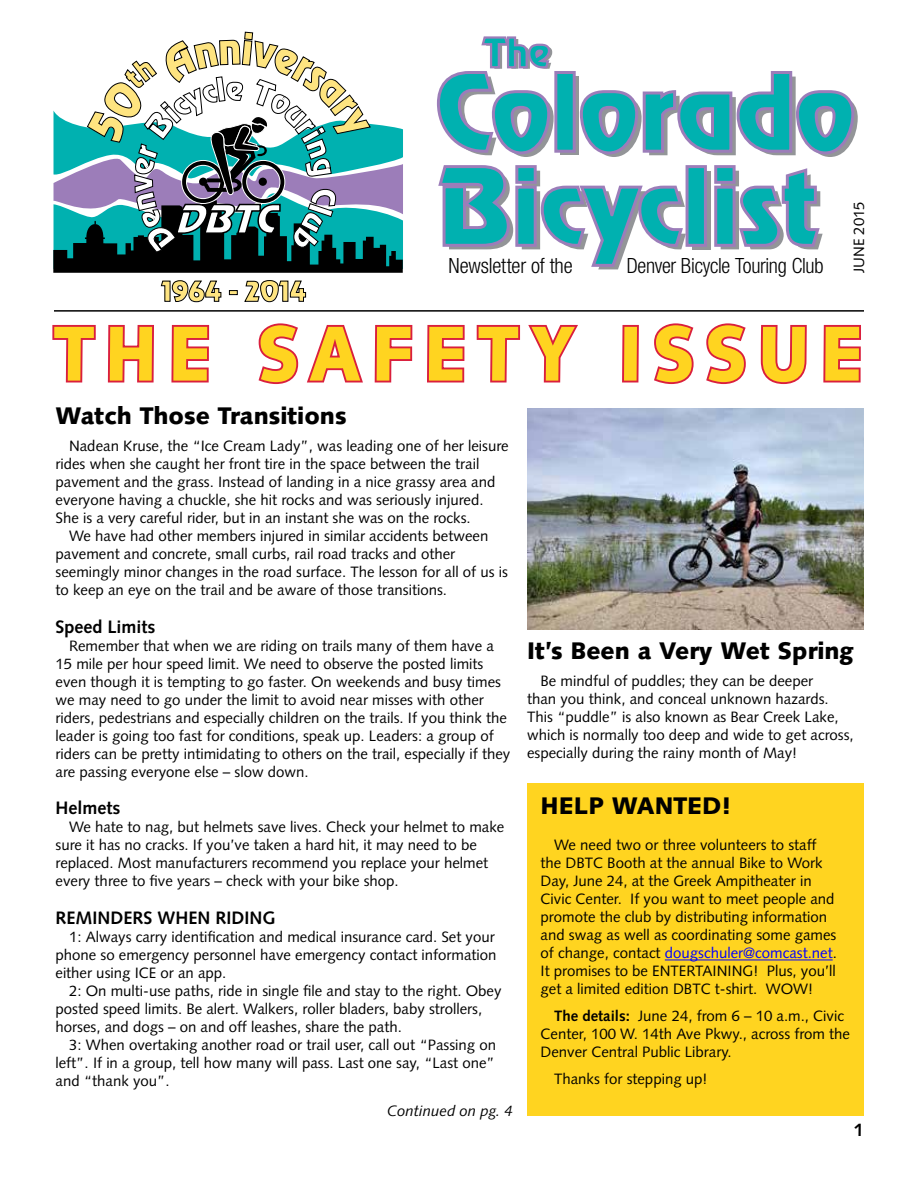
<style>
.page{position:relative;width:918px;height:1188px;background:#fff}
.page>*{position:absolute;margin:0;border:0;box-sizing:border-box;transform-origin:0 0}
.t1{font:900 77.7px "Syntax";letter-spacing:.15em;color:#ffd420;scale:.9 1}
.t2{font:100 30px "Revue";color:#fee480}
.t3{font:900 24px "Syntax";color:#000}
.t4{font:300 condensed 21px "Helvetica Neue";letter-spacing:-.01em;color:#000}
.t5{font:700 18px "Syntax";color:#000}
.t6{font:15px/18px "Syntax";color:#000}
.t7{font:italic 15px "Syntax";color:#000}
.s1{color:#00f}
.s2{font-weight:700}
</style>
<div class="page">
<div style="left:692px;top:171px;width:18px;height:78px;background:#939598"></div>
<svg style="left:438px;top:165px;width:248px;height:104px"></svg>
<div style="left:686px;top:165px;width:21px;height:82px;background:#00b1b0;border:3px solid #9c7db9"></div>
<svg style="left:714px;top:165px;width:109px;height:84px"></svg>
<div style="left:561px;top:77px;width:18px;height:78px;background:#939598"></div>
<div style="left:554px;top:71px;width:22px;height:82px;background:#00b1b0;border:3px solid #9c7db9"></div>
<svg style="left:578px;top:71px;width:280px;height:86px"></svg>
<svg style="left:436px;top:36px;width:118px;height:121px"></svg>
<hr style="left:54px;top:310px;width:810px;height:2px;background:#000">
<img style="left:527px;top:408px;width:337px;height:222px">
<svg style="left:52px;top:324px;width:44px;height:59px"></svg>
<svg style="left:107px;top:324px;width:47px;height:59px"></svg>
<svg style="left:171px;top:324px;width:39px;height:59px"></svg>
<svg style="left:258px;top:323px;width:105px;height:61px"></svg>
<svg style="left:374px;top:324px;width:39px;height:59px"></svg>
<svg style="left:427px;top:324px;width:38px;height:59px"></svg>
<svg style="left:476px;top:324px;width:102px;height:59px"></svg>
<div style="left:622px;top:325px;width:17px;height:58px;border:4px solid #da1f3d"></div>
<svg style="left:654px;top:323px;width:40px;height:62px"></svg>
<svg style="left:706px;top:323px;width:40px;height:62px"></svg>
<svg style="left:760px;top:324px;width:47px;height:61px"></svg>
<svg style="left:823px;top:324px;width:38px;height:59px"></svg>
<div style="left:527px;top:783px;width:337px;height:333px;background:#ffd420"></div>
<hr style="left:665px;top:960px;width:168px;height:1px;background:#00f">
<svg style="left:53px;top:31px;width:350px;height:271px"></svg>
<h2 class="t2" style="left:162px;top:279px;width:145px">1964 - 2014</h2>
<h3 class="t4" style="left:448px;top:253px;width:126px">Newsletter of the</h3>
<h3 class="t4" style="left:627px;top:253px;width:198px">Denver Bicycle Touring Club</h3>
<p class="t6" style="left:850px;top:273px;width:73px;rotate:-90deg">JUNE 2015</p>
<h1 class="t1" style="left:54px;top:308px;width:901px">THE SAFETY ISSUE</h1>
<h3 class="t3" style="left:56px;top:402px;width:293px">Watch Those Transitions</h3>
<p class="t6" style="left:56px;top:437px;width:455px;text-indent:14px">Nadean Kruse, the “Ice Cream Lady”, was leading one of her leisure rides when she caught her front tire in the space between the trail pavement and the grass. Instead of landing in a nice grassy area and everyone having a chuckle, she hit rocks and was seriously injured.<br>She is a very careful rider, but in an instant she was on the rocks.</p>
<p class="t6" style="left:56px;top:527px;width:454px;text-indent:14px">We have had other members injured in similar accidents between pavement and concrete, small curbs, rail road tracks and other seemingly minor changes in the road surface. The lesson for all of us is to keep an eye on the trail and be aware of those transitions.</p>
<p class="t5" style="left:56px;top:616px;width:101px">Speed Limits</p>
<p class="t6" style="left:56px;top:637px;width:456px;text-indent:14px">Remember that when we are riding on trails many of them have a 15 mile per hour speed limit. We need to observe the posted limits even though it is tempting to go faster. On weekends and busy times we may need to go under the limit to avoid near misses with other riders, pedestrians and especially children on the trails. If you think the leader is going too fast for conditions, speak up. Leaders: a group of riders can be pretty intimidating to others on the trail, especially if they are passing everyone else – slow down.</p>
<p class="t5" style="left:56px;top:798px;width:66px">Helmets</p>
<p class="t6" style="left:56px;top:818px;width:450px;text-indent:14px">We hate to nag, but helmets save lives. Check your helmet to make sure it has no cracks. If you’ve taken a hard hit, it may need to be replaced. Most manufacturers recommend you replace your helmet every three to five years – check with your bike shop.</p>
<p class="t5" style="left:56px;top:907px;width:221px">REMINDERS WHEN RIDING</p>
<p class="t6" style="left:56px;top:928px;width:443px;text-align:justify;text-indent:14px">1: Always carry identification and medical insurance card. Set your phone so emergency personnel have emergency contact information either using ICE or an app.</p>
<p class="t6" style="left:56px;top:982px;width:448px;text-indent:14px">2: On multi-use paths, ride in single file and stay to the right. Obey posted speed limits. Be alert. Walkers, roller bladers, baby strollers, horses, and dogs – on and off leashes, share the path.</p>
<p class="t6" style="left:56px;top:1036px;width:442px;text-align:justify;text-indent:14px">3: When overtaking another road or trail user, call out “Passing on left”. If in a group, tell how many will pass. Last one say, “Last one” and “thank you”.</p>
<p class="t7" style="left:387px;top:1102px;width:127px">Continued on pg. 4</p>
<h3 class="t3" style="left:527px;top:636px;width:328px">It’s Been a Very Wet Spring</h3>
<p class="t6" style="left:527px;top:671px;width:328px;text-indent:14px">Be mindful of puddles; they can be deeper<br>than you think, and conceal unknown hazards.<br>This “puddle” is also known as Bear Creek Lake, which is normally too deep and wide to get across, especially during the rainy month of May!</p>
<h3 class="t3" style="left:541px;top:792px;width:192px">HELP WANTED!</h3>
<p class="t6" style="left:541px;top:836px;width:298px;text-indent:14px">We need two or three volunteers to staff the DBTC Booth at the annual Bike to Work Day, June 24, at the Greek Ampitheater in Civic Center. If you want to meet people and promote the club by distributing information and swag as well as coordinating some games of change, contact <span class="s1">dougschuler@comcast.net</span>.<br>It promises to be ENTERTAINING! Plus, you’ll get a limited edition DBTC t-shirt. WOW!</p>
<p class="t6" style="left:541px;top:1007px;width:311px;text-indent:14px"><span class="s2">The details:</span> June 24, from 6 – 10 a.m., Civic<br>Center, 100 W. 14th Ave Pkwy., across from the<br>Denver Central Public Library.</p>
<p class="t6" style="left:554px;top:1070px;width:155px">Thanks for stepping up!</p>
<p class="t5" style="left:854px;top:1120px;width:12px">1</p>
</div>
